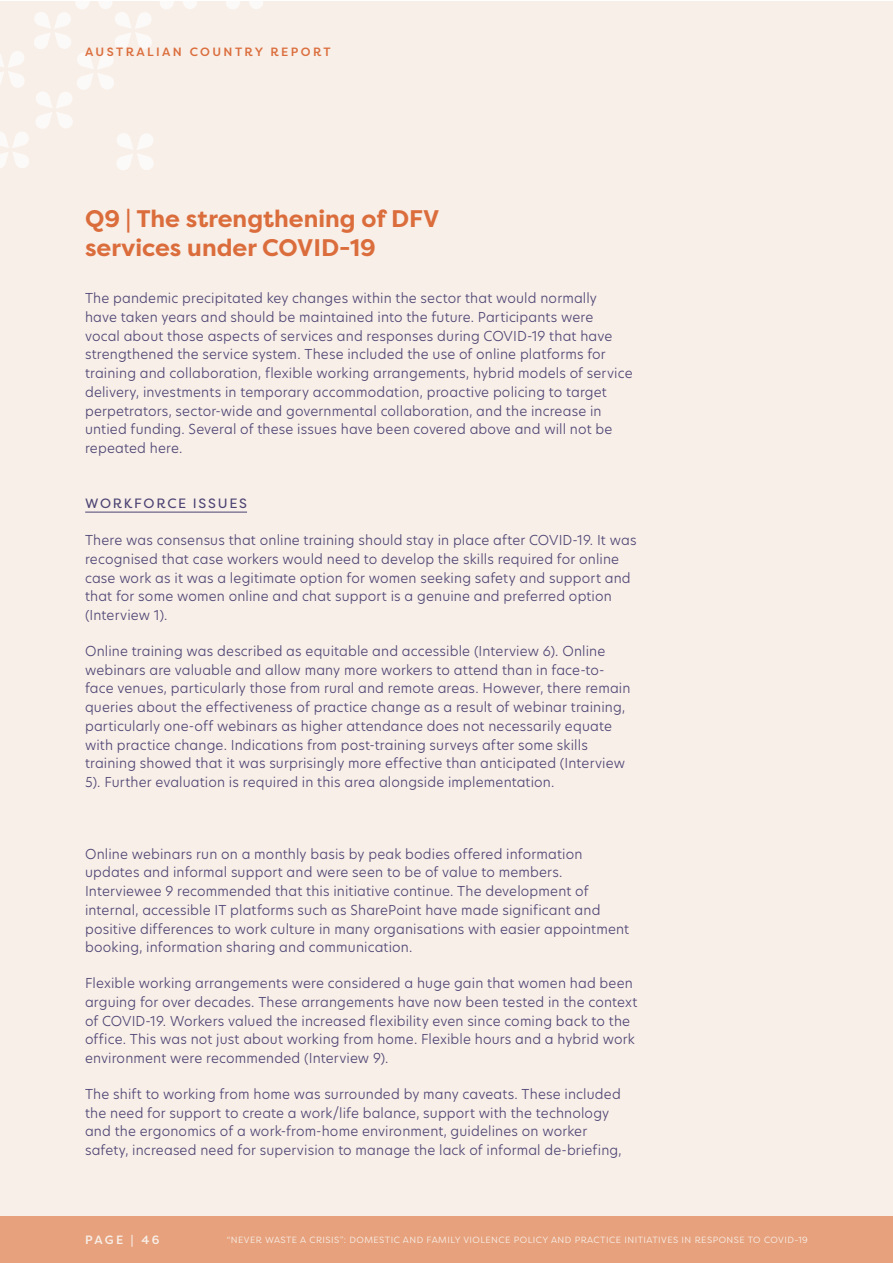
<style>
.page{position:relative;width:893px;height:1263px;background:#fff}
.page>*{position:absolute;margin:0;border:0;box-sizing:border-box;transform-origin:0 0}
.Section_Sub_Heading{font:700 24px/28.8px "Filson Pro";color:#db6d3c}
.Body_text{font:300 13.5px/18.8px "Hero New";letter-spacing:.01em;color:#4c4374}
.Small_Heading{font:13.5px "Filson Pro";letter-spacing:.13em;color:#4c4374}
.t1{font:500 12px "Filson Pro";letter-spacing:.2em;color:#db6d3c}
.t2{font:500 12px "Filson Pro";letter-spacing:.19em;color:#f8efe8}
.t3{font:9px "Filson Pro";letter-spacing:.05em;color:#f8efe8}
</style>
<div class="page">
<div style="left:1px;top:2px;width:892px;height:1261px;background:#f8efe8"></div>
<svg style="left:225px;top:1px;width:39px;height:8px"></svg>
<svg style="left:0;top:1px;width:198px;height:171px"></svg>
<div style="left:0;top:1216px;width:893px;height:47px;background:#e7a17c"></div>
<hr style="left:85px;top:512px;width:162px;height:1px;background:#4c4374">
<p class="t1" style="left:85px;top:43px;width:247px">AUSTRALIAN COUNTRY REPORT</p>
<p class="Section_Sub_Heading" style="left:85px;top:204px;width:356px">Q9 | The strengthening of DFV services under COVID-19</p>
<p class="Body_text" style="left:85px;top:288px;width:549px">The pandemic precipitated key changes within the sector that would normally<br>have taken years and should be maintained into the future. Participants were<br>vocal about those aspects of services and responses during COVID-19 that have strengthened the service system. These included the use of online platforms for training and collaboration, flexible working arrangements, hybrid models of service delivery, investments in temporary accommodation, proactive policing to target perpetrators, sector-wide and governmental collaboration, and the increase in untied funding. Several of these issues have been covered above and will not be repeated here.</p>
<p class="Small_Heading" style="left:85px;top:494px;width:163px">WORKFORCE ISSUES</p>
<p class="Body_text" style="left:85px;top:530px;width:553px">There was consensus that online training should stay in place after COVID-19. It was recognised that case workers would need to develop the skills required for online case work as it was a legitimate option for women seeking safety and support and that for some women online and chat support is a genuine and preferred option (Interview 1).</p>
<p class="Body_text" style="left:85px;top:641px;width:547px">Online training was described as equitable and accessible (Interview 6). Online webinars are valuable and allow many more workers to attend than in face-to&shy;face venues, particularly those from rural and remote areas. However, there remain queries about the effectiveness of practice change as a result of webinar training, particularly one-off webinars as higher attendance does not necessarily equate with practice change. Indications from post-training surveys after some skills training showed that it was surprisingly more effective than anticipated (Interview 5). Further evaluation is required in this area alongside implementation.</p>
<p class="Body_text" style="left:85px;top:844px;width:546px">Online webinars run on a monthly basis by peak bodies offered information updates and informal support and were seen to be of value to members.<br>Interviewee 9 recommended that this initiative continue. The development of internal, accessible IT platforms such as SharePoint have made significant and positive differences to work culture in many organisations with easier appointment booking, information sharing and communication.</p>
<p class="Body_text" style="left:85px;top:973px;width:554px">Flexible working arrangements were considered a huge gain that women had been arguing for over decades. These arrangements have now been tested in the context of COVID-19. Workers valued the increased flexibility even since coming back to the office. This was not just about working from home. Flexible hours and a hybrid work environment were recommended (Interview 9).</p>
<p class="Body_text" style="left:85px;top:1084px;width:538px">The shift to working from home was surrounded by many caveats. These included the need for support to create a work/life balance, support with the technology and the ergonomics of a work-from-home environment, guidelines on worker safety, increased need for supervision to manage the lack of informal de-briefing,</p>
<p class="t2" style="left:85px;top:1231px;width:76px">PAGE | 46</p>
<p class="t3" style="left:227px;top:1234px;width:583px">“NEVER WASTE A CRISIS”: DOMESTIC AND FAMILY VIOLENCE POLICY AND PRACTICE INITIATIVES IN RESPONSE TO COVID-19</p>
</div>
